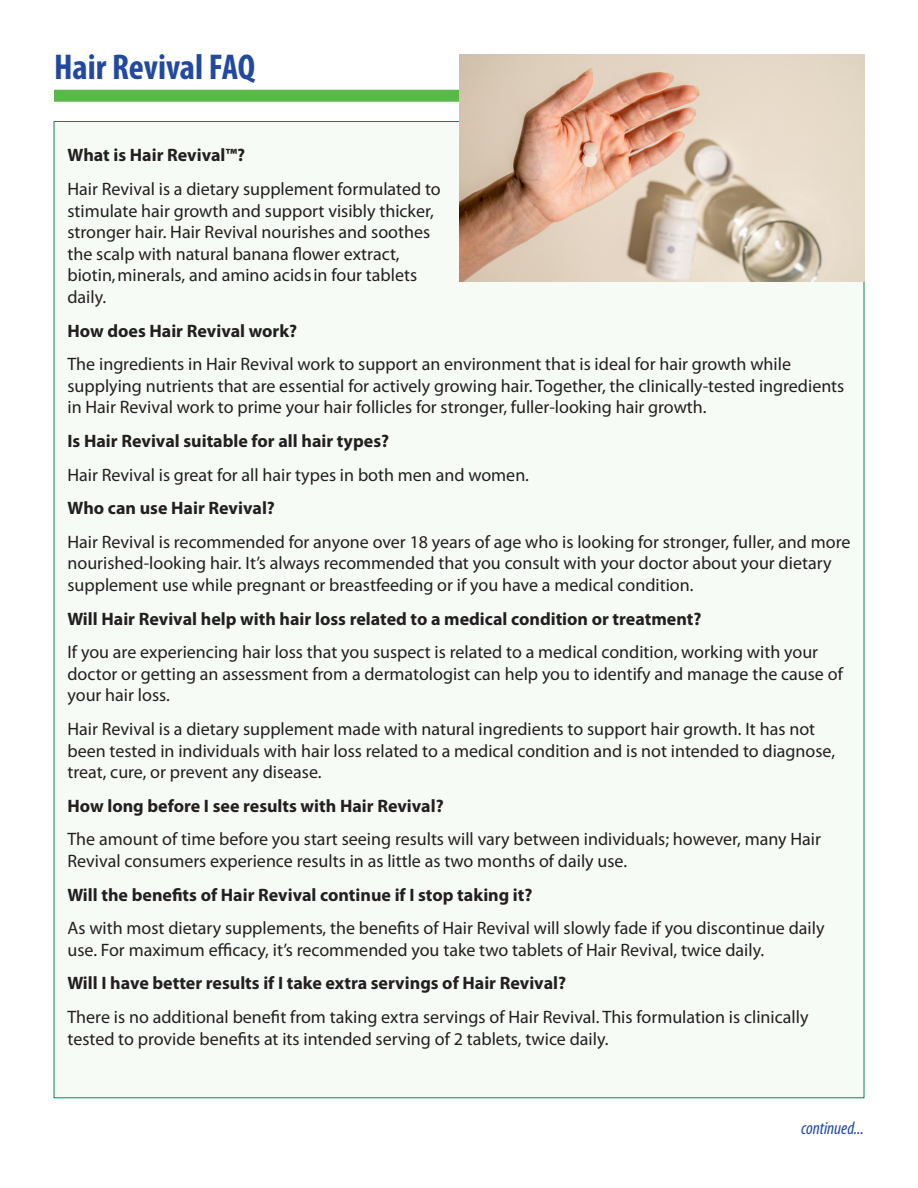
<style>
.page{position:relative;width:918px;height:1188px;background:#fff}
.page>*{position:absolute;margin:0;border:0;box-sizing:border-box;transform-origin:0 0}
.t1{font:700 condensed 36px "Myriad Pro";color:#22499f}
.t2{font:18px/21.6px "Myriad Pro";color:#231f20}
.t3{font:700 18px "Myriad Pro";color:#231f20}
.t4{font:italic condensed 18px "Myriad Pro";color:#22499f}
</style>
<div class="page">
<div style="left:54px;top:121px;width:810px;height:977px;background:#f7fbf6"></div>
<img style="left:460px;top:54px;width:405px;height:228px">
<div style="left:54px;top:90px;width:405px;height:12px;background:#57ba47"></div>
<h1 class="t1" style="left:54px;top:52px;width:203px">Hair Revival FAQ</h1>
<p class="t3" style="left:68px;top:148px;width:179px">What is Hair Revival™?</p>
<p class="t2" style="left:68px;top:180px;width:375px">Hair Revival is a dietary supplement formulated to stimulate hair growth and support visibly thicker, stronger hair. Hair Revival nourishes and soothes the scalp with natural banana flower extract, biotin,minerals, and amino acidsin four tablets daily.</p>
<p class="t3" style="left:68px;top:323px;width:231px">How does Hair Revival work?</p>
<p class="t2" style="left:68px;top:355px;width:778px">The ingredients in Hair Revival work to support an environment that is ideal for hair growth while supplying nutrients that are essential for actively growing hair. Together, the clinically-tested ingredients in Hair Revival work to prime your hair follicles for stronger, fuller-looking hair growth.</p>
<p class="t3" style="left:68px;top:433px;width:323px">Is Hair Revival suitable for all hair types?</p>
<p class="t2" style="left:68px;top:465px;width:463px">Hair Revival is great for all hair types in both men and women.</p>
<p class="t3" style="left:68px;top:501px;width:209px">Who can use Hair Revival?</p>
<p class="t2" style="left:68px;top:532px;width:784px">Hair Revival is recommended for anyone over 18 years of age who is looking for stronger, fuller, and more nourished-looking hair. It’s always recommended that you consult with your doctor about your dietary supplement use while pregnant or breastfeeding or if you have a medical condition.</p>
<p class="t3" style="left:68px;top:611px;width:635px">Will Hair Revival help with hair loss related to a medical condition or treatment?</p>
<p class="t2" style="left:68px;top:643px;width:777px">If you are experiencing hair loss that you suspect is related to a medical condition, working with your doctor or getting an assessment from a dermatologist can help you to identify and manage the cause of your hair loss.</p>
<p class="t2" style="left:68px;top:720px;width:769px">Hair Revival is a dietary supplement made with natural ingredients to support hair growth. It has not been tested in individuals with hair loss related to a medical condition and is not intended to diagnose, treat, cure, or prevent any disease.</p>
<p class="t3" style="left:68px;top:798px;width:378px">How long before I see results with Hair Revival?</p>
<p class="t2" style="left:68px;top:830px;width:755px">The amount of time before you start seeing results will vary between individuals; however, many Hair<br>Revival consumers experience results in as little as two months of daily use.</p>
<p class="t3" style="left:68px;top:887px;width:467px">Will the benefits of Hair Revival continue if I stop taking it?</p>
<p class="t2" style="left:68px;top:919px;width:759px">As with most dietary supplements, the benefits of Hair Revival will slowly fade if you discontinue daily use. For maximum efficacy, it’s recommended you take two tablets of Hair Revival, twice daily.</p>
<p class="t3" style="left:68px;top:976px;width:500px">Will I have better results if I take extra servings of Hair Revival?</p>
<p class="t2" style="left:68px;top:1008px;width:743px">There is no additional benefit from taking extra servings of Hair Revival. This formulation is clinically tested to provide benefits at its intended serving of 2 tablets, twice daily.</p>
<p class="t4" style="left:801px;top:1121px;width:64px">continued...</p>
</div>
